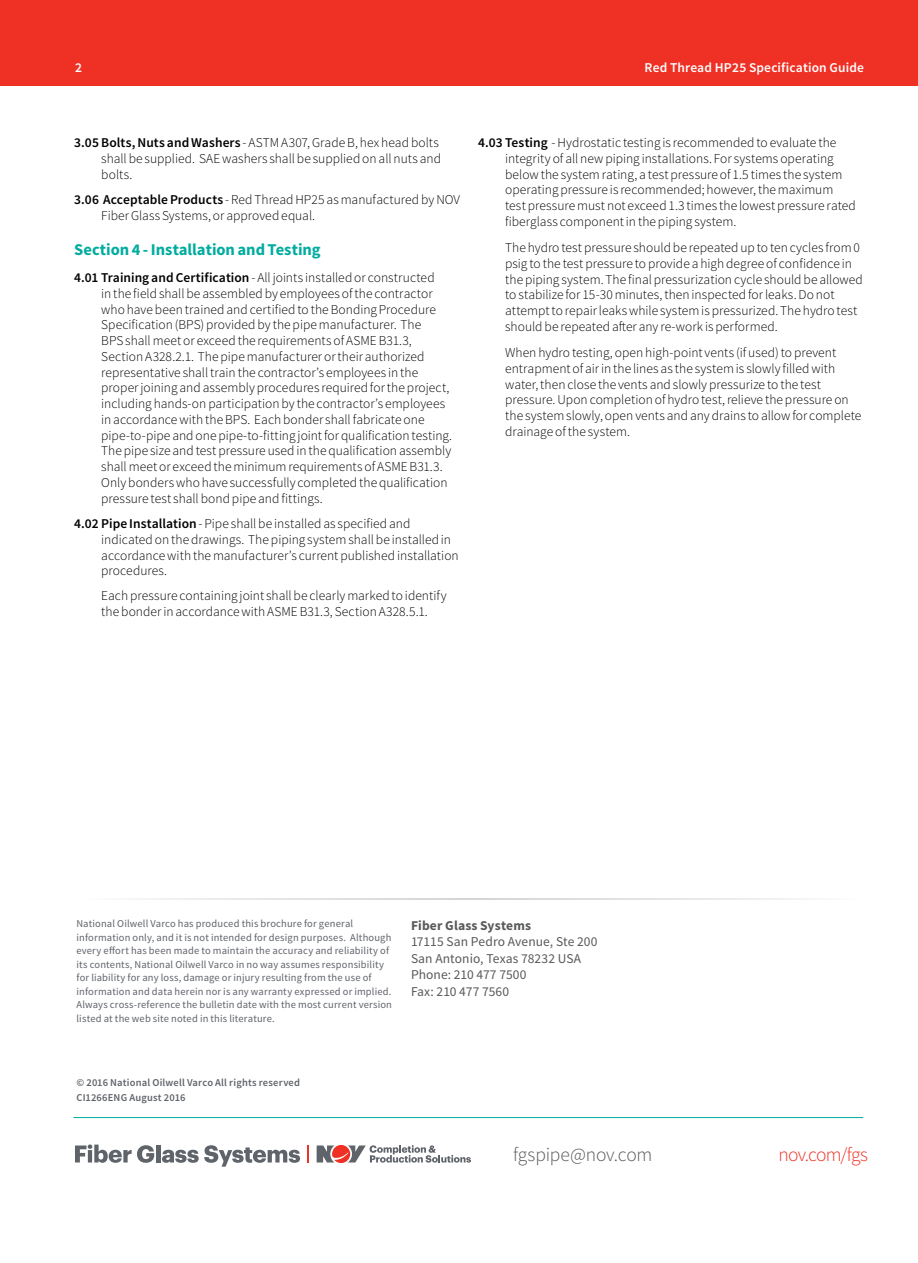
<style>
.page{position:relative;width:918px;height:1263px;background:#fff}
.page>*{position:absolute;margin:0;border:0;box-sizing:border-box;transform-origin:0 0}
.t1{font:300 19.5px "Source Sans Pro";letter-spacing:-.01em;color:#58595b}
.t2{font:300 19.5px "Source Sans Pro";letter-spacing:-.035em;color:#ee3124}
.Body_Text_Light{font:700 16.5px "Source Sans Pro";color:#00aca0}
.Body_Text_Light-2{font:300 13.5px/15.8px "Source Sans Pro";color:#000}
.t3{font:13.5px/16.5px "Source Sans Pro";letter-spacing:.005em;color:#58595b}
.Header_Subhead{font:600 13.5px "Source Sans Pro";letter-spacing:.01em;color:#fff}
.t4{font:700 13.5px "Source Sans Pro";letter-spacing:.01em;color:#58595b}
.t5{font:10.5px/13.5px "Source Sans Pro";letter-spacing:.015em;color:#5f636a}
.t6{font:600 10.5px/15px "Source Sans Pro";letter-spacing:.015em;color:#5f636a}
.s1{font-weight:600}
</style>
<div class="page">
<div style="left:0;top:0;width:918px;height:85px;background:#ee3124"></div>
<svg style="left:317px;top:1145px;width:154px;height:18px"></svg>
<svg style="left:307px;top:1145px;width:2px;height:17px"></svg>
<svg style="left:75px;top:1144px;width:79px;height:19px"></svg>
<hr style="left:156px;top:1144px;width:4px;height:18px;background:#5f636a">
<svg style="left:162px;top:1145px;width:138px;height:22px"></svg>
<hr style="left:74px;top:1117px;width:789px;height:1px;background:#00aca0">
<svg style="left:140px;top:898px;width:663px;height:1px"></svg>
<p class="Header_Subhead" style="left:75px;top:59px;width:8px">2</p>
<p class="Header_Subhead" style="left:645px;top:59px;width:221px">Red Thread HP25 Specification Guide</p>
<p class="Body_Text_Light-2" style="left:101px;top:135px;width:341px;text-indent:-27px"><span class="s1">3.05 Bolts, Nuts and Washers</span> - ASTM A307, Grade B, hex head bolts shall be supplied. SAE washers shall be supplied on all nuts and bolts.</p>
<p class="Body_Text_Light-2" style="left:101px;top:192px;width:360px;text-indent:-27px"><span class="s1">3.06 Acceptable Products</span> - Red Thread HP25 as manufactured by NOV<br>Fiber Glass Systems, or approved equal.</p>
<p class="Body_Text_Light" style="left:74px;top:239px;width:248px">Section 4 - Installation and Testing</p>
<p class="Body_Text_Light-2" style="left:101px;top:270px;width:353px;text-indent:-27px"><span class="s1">4.01 Training and Certification</span> - All joints installed or constructed<br>in the field shall be assembled by employees of the contractor who have been trained and certified to the Bonding Procedure Specification (BPS) provided by the pipe manufacturer. The<br>BPS shall meet or exceed the requirements of ASME B31.3, Section A328.2.1. The pipe manufacturer or their authorized representative shall train the contractor’s employees in the proper joining and assembly procedures required for the project, including hands-on participation by the contractor’s employees in accordance with the BPS. Each bonder shall fabricate one pipe-to-pipe and one pipe-to-fitting joint for qualification testing.<br>The pipe size and test pressure used in the qualification assembly shall meet or exceed the minimum requirements of ASME B31.3.<br>Only bonders who have successfully completed the qualification pressure test shall bond pipe and fittings.</p>
<p class="Body_Text_Light-2" style="left:101px;top:516px;width:359px;text-indent:-27px"><span class="s1">4.02 Pipe Installation</span> - Pipe shall be installed as specified and indicated on the drawings. The piping system shall be installed in accordance with the manufacturer’s current published installation procedures.</p>
<p class="Body_Text_Light-2" style="left:101px;top:588px;width:347px">Each pressure containing joint shall be clearly marked to identify the bonder in accordance with ASME B31.3, Section A328.5.1.</p>
<p class="Body_Text_Light-2" style="left:505px;top:135px;width:352px;text-indent:-27px"><span class="s1">4.03 Testing</span> - Hydrostatic testing is recommended to evaluate the integrity of all new piping installations. For systems operating below the system rating, a test pressure of 1.5 times the system operating pressure is recommended; however, the maximum test pressure must not exceed 1.3 times the lowest pressure rated fiberglass component in the piping system.</p>
<p class="Body_Text_Light-2" style="left:505px;top:240px;width:359px">The hydro test pressure should be repeated up to ten cycles from 0 psig to the test pressure to provide a high degree of confidence in the piping system. The final pressurization cycle should be allowed to stabilize for 15-30 minutes, then inspected for leaks. Do not attempt to repair leaks while system is pressurized. The hydro test should be repeated after any re-work is performed.</p>
<p class="Body_Text_Light-2" style="left:505px;top:345px;width:358px">When hydro testing, open high-point vents (if used) to prevent entrapment of air in the lines as the system is slowly filled with water, then close the vents and slowly pressurize to the test pressure. Upon completion of hydro test, relieve the pressure on the system slowly, open vents and any drains to allow for complete drainage of the system.</p>
<p class="t5" style="left:76px;top:917px;width:317px">National Oilwell Varco has produced this brochure for general information only, and it is not intended for design purposes. Although every effort has been made to maintain the accuracy and reliability of its contents, National Oilwell Varco in no way assumes responsibility for liability for any loss, damage or injury resulting from the use of information and data herein nor is any warranty expressed or implied.<br>Always cross-reference the bulletin date with the most current version listed at the web site noted in this literature.</p>
<p class="t4" style="left:411px;top:916px;width:122px">Fiber Glass Systems</p>
<p class="t3" style="left:411px;top:934px;width:188px">17115 San Pedro Avenue, Ste 200<br>San Antonio, Texas 78232 USA<br>Phone: 210 477 7500<br>Fax: 210 477 7560</p>
<p class="t6" style="left:76px;top:1075px;width:225px">© 2016 National Oilwell Varco All rights reserved<br>CI1266ENG August 2016</p>
<h1 class="t1" style="left:513px;top:1143px;width:141px">fgspipe@nov.com</h1>
<h1 class="t2" style="left:778px;top:1143px;width:91px">nov.com/fgs</h1>
</div>
